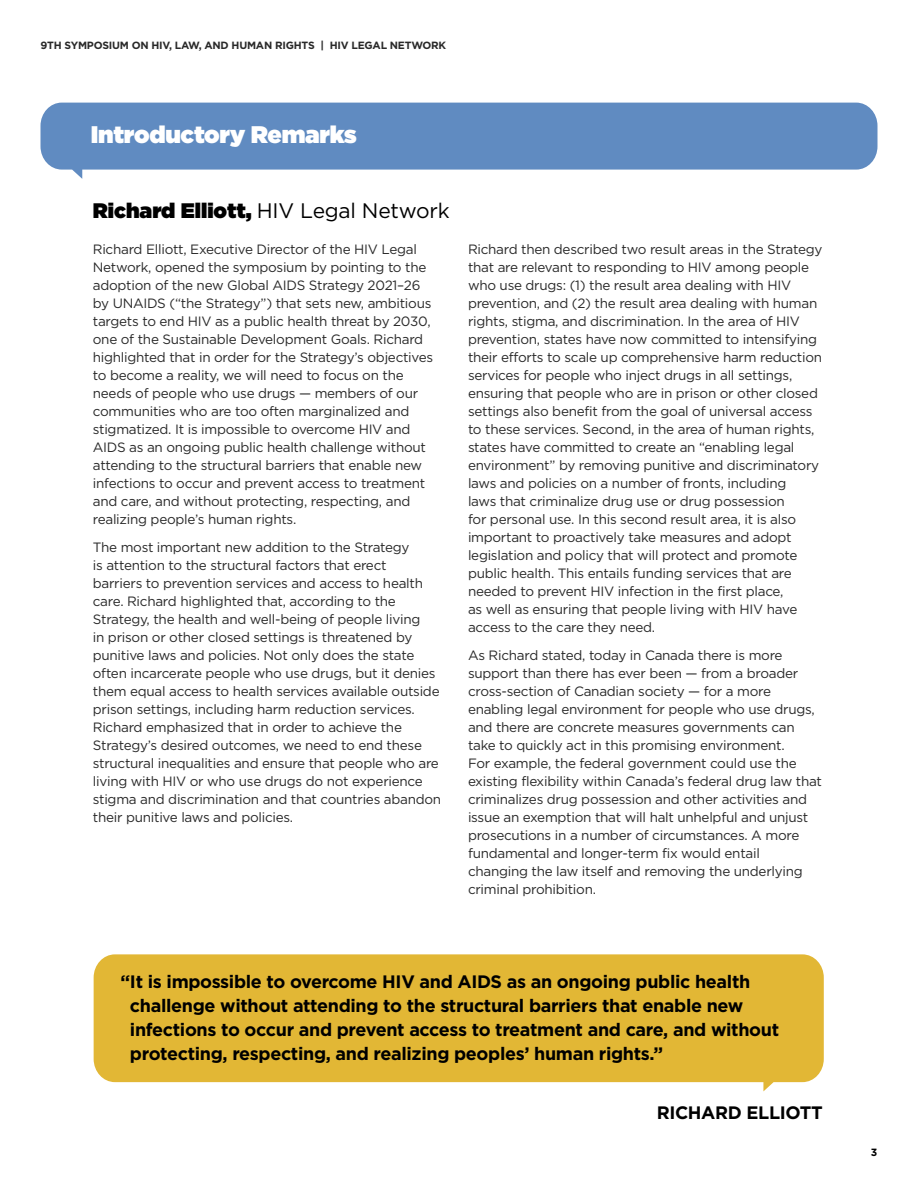
<style>
.page{position:relative;width:918px;height:1188px;background:#fff}
.page>*{position:absolute;margin:0;border:0;box-sizing:border-box;transform-origin:0 0}
.Headers{font:900 24px "Gotham";letter-spacing:-.01em;color:#fff}
.Headers-2{font:900 21px "Gotham";color:#000}
.Body_Copy{font:700 18px/24px "Gotham";letter-spacing:-.02em;color:#000}
.Quotes{font:700 18px "Gotham";letter-spacing:-.02em;color:#000}
.Body_Copy-2{font:13.5px/18px "Gotham";letter-spacing:-.02em;color:#292929}
.t1{font:700 10.5px "Gotham";letter-spacing:-.02em;color:#292929}
.t2{font:700 10.5px "Gotham";color:#000}
.s1{font-weight:400}
</style>
<div class="page">
<svg style="left:40px;top:103px;width:838px;height:76px;background:#749ac9"></svg>
<svg style="left:94px;top:954px;width:730px;height:137px;background:#e4bc43"></svg>
<p class="t1" style="left:40px;top:38px;width:407px">9TH SYMPOSIUM ON HIV, LAW, AND HUMAN RIGHTS | HIV LEGAL NETWORK</p>
<p class="Headers" style="left:91px;top:117px;width:267px">Introductory Remarks</p>
<p class="Headers-2" style="left:93px;top:196px;width:358px">Richard Elliott, <span class="s1">HIV Legal Network</span></p>
<p class="Body_Copy-2" style="left:93px;top:240px;width:342px">Richard Elliott, Executive Director of the HIV Legal Network, opened the symposium by pointing to the adoption of the new Global AIDS Strategy 2021–26 by UNAIDS (“the Strategy”) that sets new, ambitious targets to end HIV as a public health threat by 2030, one of the Sustainable Development Goals. Richard highlighted that in order for the Strategy’s objectives to become a reality, we will need to focus on the needs of people who use drugs — members of our communities who are too often marginalized and stigmatized. It is impossible to overcome HIV and AIDS as an ongoing public health challenge without attending to the structural barriers that enable new infections to occur and prevent access to treatment and care, and without protecting, respecting, and realizing people’s human rights.</p>
<p class="Body_Copy-2" style="left:93px;top:537px;width:350px">The most important new addition to the Strategy<br>is attention to the structural factors that erect<br>barriers to prevention services and access to health care. Richard highlighted that, according to the Strategy, the health and well-being of people living<br>in prison or other closed settings is threatened by punitive laws and policies. Not only does the state often incarcerate people who use drugs, but it denies them equal access to health services available outside prison settings, including harm reduction services.<br>Richard emphasized that in order to achieve the Strategy’s desired outcomes, we need to end these structural inequalities and ensure that people who are living with HIV or who use drugs do not experience stigma and discrimination and that countries abandon their punitive laws and policies.</p>
<p class="Body_Copy-2" style="left:468px;top:240px;width:356px">Richard then described two result areas in the Strategy that are relevant to responding to HIV among people who use drugs: (1) the result area dealing with HIV prevention, and (2) the result area dealing with human rights, stigma, and discrimination. In the area of HIV prevention, states have now committed to intensifying their efforts to scale up comprehensive harm reduction services for people who inject drugs in all settings, ensuring that people who are in prison or other closed settings also benefit from the goal of universal access to these services. Second, in the area of human rights, states have committed to create an “enabling legal environment” by removing punitive and discriminatory laws and policies on a number of fronts, including<br>laws that criminalize drug use or drug possession<br>for personal use. In this second result area, it is also important to proactively take measures and adopt legislation and policy that will protect and promote public health. This entails funding services that are needed to prevent HIV infection in the first place,<br>as well as ensuring that people living with HIV have access to the care they need.</p>
<p class="Body_Copy-2" style="left:468px;top:645px;width:356px">As Richard stated, today in Canada there is more support than there has ever been — from a broader cross-section of Canadian society — for a more enabling legal environment for people who use drugs, and there are concrete measures governments can take to quickly act in this promising environment.<br>For example, the federal government could use the existing flexibility within Canada’s federal drug law that criminalizes drug possession and other activities and issue an exemption that will halt unhelpful and unjust prosecutions in a number of circumstances. A more fundamental and longer-term fix would entail changing the law itself and removing the underlying criminal prohibition.</p>
<p class="Body_Copy" style="left:130px;top:970px;width:651px;text-indent:-9px">“It is impossible to overcome HIV and AIDS as an ongoing public health challenge without attending to the structural barriers that enable new infections to occur and prevent access to treatment and care, and without protecting, respecting, and realizing peoples’ human rights.”</p>
<p class="Quotes" style="left:657px;top:1101px;width:168px">RICHARD ELLIOTT</p>
<p class="t2" style="left:871px;top:1145px;width:8px">3</p>
</div>
